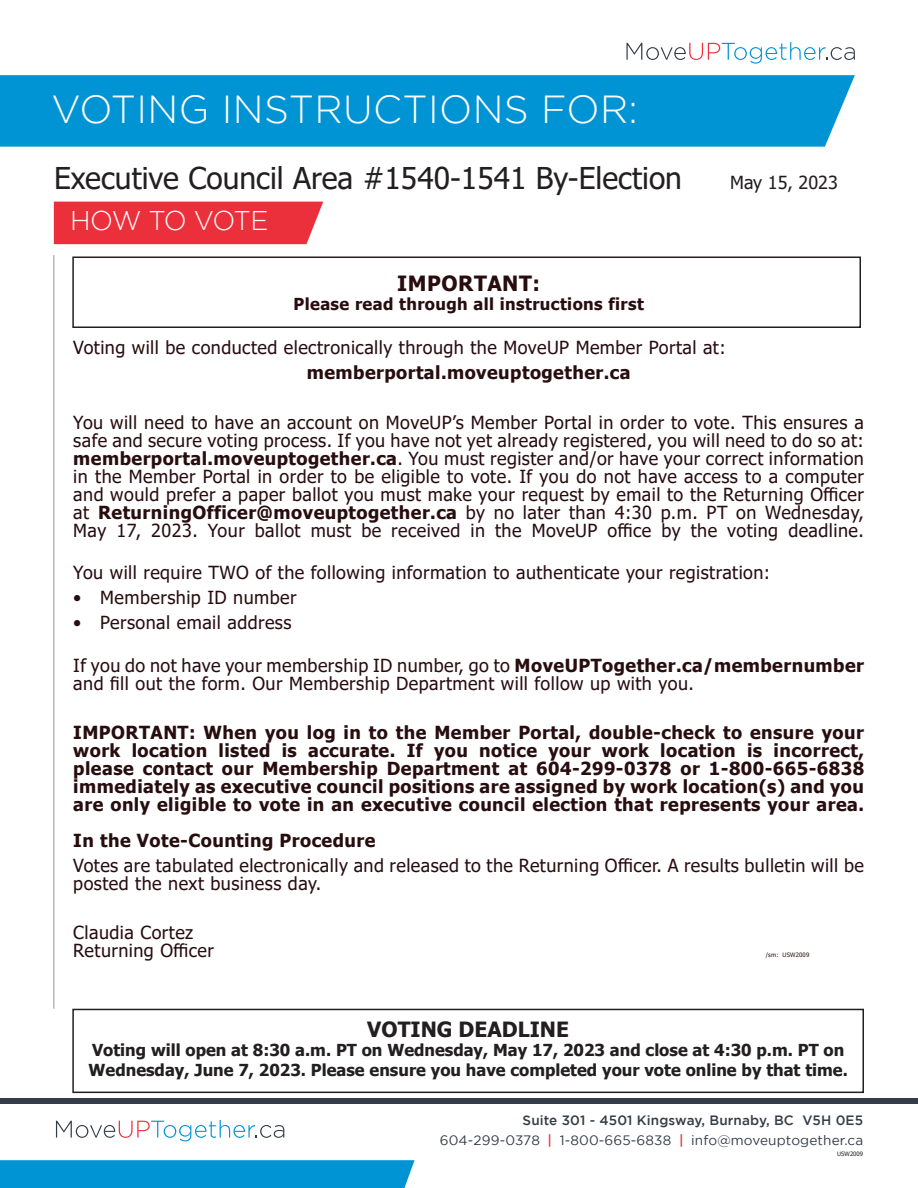
<style>
.page{position:relative;width:918px;height:1188px;background:#fff}
.page>*{position:absolute;margin:0;border:0;box-sizing:border-box;transform-origin:0 0}
.Headline{font:300 39px "Gotham";letter-spacing:.01em;color:#fff}
.Company_Name{font:30px "Tahoma";color:#231f20}
.Headline-2{font:300 27px "Gotham";letter-spacing:-.06em;color:#fff}
.t1{font:700 21px "Tahoma";color:#231f20}
.t2{font:700 21px "Tahoma";letter-spacing:.025em;color:#280d0f}
.t3{font:18px/18px "Tahoma";letter-spacing:.025em;color:#280d0f}
.t4{font:700 18px/18px "Tahoma";letter-spacing:.025em;color:#280d0f;text-align:justify}
.Company_Name-2{font:18px "Tahoma";color:#231f20}
.t5{font:700 16.5px/19.8px "Tahoma";color:#231f20}
.t6{font:700 16.5px "Tahoma";letter-spacing:.025em;color:#280d0f}
.t7{font:13.65px "Gotham";letter-spacing:.01em;color:#323d47}
.Body_9_11{font:500 13.5px "Gotham";letter-spacing:.01em;color:#323d47}
.t8{font:6px "Tahoma";letter-spacing:.025em;color:#280d0f}
.t9{font:6px "Tahoma";color:#231f20}
.s1{font-weight:700}
.s2{font-weight:500;color:#eb303b}
</style>
<div class="page">
<div style="left:0;top:1098px;width:918px;height:5px;background:#323d47"></div>
<svg style="left:56px;top:1120px;width:228px;height:21px"></svg>
<div style="left:0;top:1160px;width:415px;height:28px;background:#0094d4"></div>
<div style="left:0;top:75px;width:855px;height:72px;background:#0094d4"></div>
<div style="left:54px;top:202px;width:269px;height:42px;background:#eb303b"></div>
<hr style="left:53px;top:255px;width:1px;height:754px;background:#939598">
<svg style="left:626px;top:42px;width:229px;height:22px"></svg>
<div style="left:72px;top:1009px;width:792px;height:84px;border:2px solid #231f20"></div>
<div style="left:72px;top:256px;width:789px;height:72px;border:2px solid #231f20"></div>
<p class="Headline" style="left:51px;top:88px;width:588px">VOTING INSTRUCTIONS FOR:</p>
<p class="Company_Name" style="left:54px;top:158px;width:630px">Executive Council Area #1540-1541 By-Election</p>
<p class="Company_Name-2" style="left:730px;top:170px;width:109px">May 15, 2023</p>
<p class="Headline-2" style="left:70px;top:206px;width:200px">HOW TO VOTE</p>
<p class="t2" style="left:397px;top:268px;width:144px">IMPORTANT:</p>
<p class="t6" style="left:293px;top:293px;width:352px">Please read through all instructions first</p>
<p class="t3" style="left:73px;top:340px;width:654px">Voting will be conducted electronically through the MoveUP Member Portal at:</p>
<p class="t4" style="left:307px;top:364px;width:325px">memberportal.moveuptogether.ca</p>
<p class="t3" style="left:73px;top:414px;width:792px;text-align:justify">You will need to have an account on MoveUP’s Member Portal in order to vote. This ensures a safe and secure voting process. If you have not yet already registered, you will need to do so at: <span class="s1">memberportal.moveuptogether.ca</span>. You must register and/or have your correct information in the Member Portal in order to be eligible to vote. If you do not have access to a computer and would prefer a paper ballot you must make your request by email to the Returning Officer at <span class="s1">ReturningOfficer@moveuptogether.ca</span> by no later than 4:30 p.m. PT on Wednesday, May 17, 2023. Your ballot must be received in the MoveUP office by the voting deadline.</p>
<p class="t3" style="left:73px;top:565px;width:699px">You will require TWO of the following information to authenticate your registration:</p>
<p class="t3" style="left:73px;top:590px;width:225px">• Membership ID number</p>
<p class="t3" style="left:73px;top:614px;width:220px">• Personal email address</p>
<p class="t3" style="left:73px;top:657px;width:792px">If you do not have your membership ID number, go to <span class="s1">MoveUPTogether.ca/membernumber </span>and fill out the form. Our Membership Department will follow up with you.</p>
<p class="t4" style="left:73px;top:724px;width:792px">IMPORTANT: When you log in to the Member Portal, double-check to ensure your work location listed is accurate. If you notice your work location is incorrect, please contact our Membership Department at 604-299-0378 or 1-800-665-6838 immediately as executive council positions are assigned by work location(s) and you are only eligible to vote in an executive council election that represents your area.</p>
<p class="t4" style="left:73px;top:832px;width:304px">In the Vote-Counting Procedure</p>
<p class="t3" style="left:73px;top:857px;width:792px">Votes are tabulated electronically and released to the Returning Officer. A results bulletin will be posted the next business day.</p>
<p class="t3" style="left:73px;top:925px;width:121px">Claudia Cortez</p>
<p class="t3" style="left:73px;top:943px;width:142px">Returning Officer</p>
<p class="t8" style="left:766px;top:951px;width:45px">/sm: USW2009</p>
<p class="t1" style="left:367px;top:1014px;width:203px">VOTING DEADLINE</p>
<p class="t5" style="left:89px;top:1041px;width:761px">Voting will open at 8:30 a.m. PT on Wednesday, May 17, 2023 and close at 4:30 p.m. PT on<br>Wednesday, June 7, 2023. Please ensure you have completed your vote online by that time.</p>
<p class="Body_9_11" style="left:523px;top:1113px;width:342px">Suite 301 - 4501 Kingsway, Burnaby, BC V5H 0E5</p>
<p class="t7" style="left:440px;top:1132px;width:425px">604-299-0378 <span class="s2">|</span> 1-800-665-6838 <span class="s2">|</span> info@moveuptogether.ca</p>
<p class="t9" style="left:837px;top:1150px;width:27px">USW2009</p>
</div>
